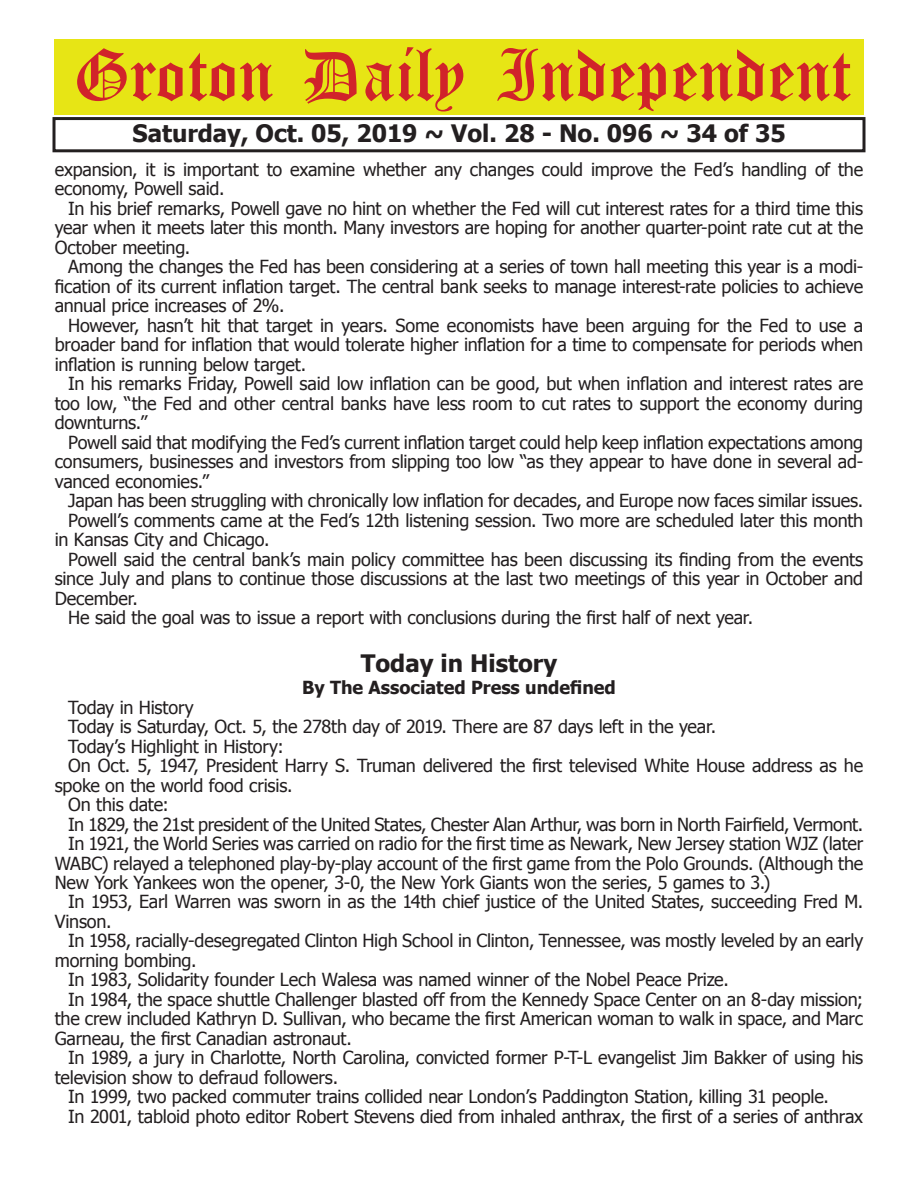
<style>
.page{position:relative;width:918px;height:1188px;background:#fff}
.page>*{position:absolute;margin:0;border:0;box-sizing:border-box;transform-origin:0 0}
.t1{font:54px "Old English Five";color:#d1232a}
.t2{font:700 24px "Tahoma";color:#231f20}
.t3{font:18px/19.5px "Tahoma";letter-spacing:-.015em;color:#231f20;text-align:justify}
.t4{font:700 18px "Tahoma";color:#231f20}
</style>
<div class="page">
<div style="left:52px;top:117px;width:814px;height:35px;border:3px solid #231f20"></div>
<div style="left:54px;top:40px;width:810px;height:75px;background:#e7e515"></div>
<h1 class="t1" style="left:73px;top:50px;width:779px">Groton Daily Independent</h1>
<h2 class="t2" style="left:132px;top:116px;width:655px">Saturday, Oct. 05, 2019 ~ Vol. 28 - No. 096 ~ 34 of 35</h2>
<p class="t3" style="left:55px;top:159px;width:810px">expansion, it is important to examine whether any changes could improve the Fed’s handling of the economy, Powell said.</p>
<p class="t3" style="left:55px;top:198px;width:810px;text-indent:14px">In his brief remarks, Powell gave no hint on whether the Fed will cut interest rates for a third time this year when it meets later this month. Many investors are hoping for another quarter-point rate cut at the October meeting.</p>
<p class="t3" style="left:55px;top:256px;width:810px;text-indent:14px">Among the changes the Fed has been considering at a series of town hall meeting this year is a modi&shy;fication of its current inflation target. The central bank seeks to manage interest-rate policies to achieve annual price increases of 2%.</p>
<p class="t3" style="left:55px;top:314px;width:810px;text-indent:14px">However, hasn’t hit that target in years. Some economists have been arguing for the Fed to use a broader band for inflation that would tolerate higher inflation for a time to compensate for periods when inflation is running below target.</p>
<p class="t3" style="left:55px;top:373px;width:810px;text-indent:14px">In his remarks Friday, Powell said low inflation can be good, but when inflation and interest rates are too low, “the Fed and other central banks have less room to cut rates to support the economy during downturns.”</p>
<p class="t3" style="left:55px;top:431px;width:810px;text-indent:14px">Powell said that modifying the Fed’s current inflation target could help keep inflation expectations among consumers, businesses and investors from slipping too low “as they appear to have done in several ad&shy;vanced economies.”</p>
<p class="t3" style="left:68px;top:490px;width:797px">Japan has been struggling with chronically low inflation for decades, and Europe now faces similar issues.</p>
<p class="t3" style="left:68px;top:509px;width:797px">Powell’s comments came at the Fed’s 12th listening session. Two more are scheduled later this month</p>
<p class="t3" style="left:55px;top:529px;width:216px">in Kansas City and Chicago.</p>
<p class="t3" style="left:68px;top:548px;width:796px">Powell said the central bank’s main policy committee has been discussing its finding from the events</p>
<p class="t3" style="left:55px;top:568px;width:810px">since July and plans to continue those discussions at the last two meetings of this year in October and</p>
<p class="t3" style="left:55px;top:587px;width:85px">December.</p>
<p class="t3" style="left:68px;top:607px;width:686px">He said the goal was to issue a report with conclusions during the first half of next year.</p>
<h2 class="t2" style="left:361px;top:647px;width:198px">Today in History</h2>
<p class="t4" style="left:302px;top:675px;width:315px">By The Associated Press undefined</p>
<p class="t3" style="left:68px;top:696px;width:127px">Today in History</p>
<p class="t3" style="left:68px;top:716px;width:649px">Today is Saturday, Oct. 5, the 278th day of 2019. There are 87 days left in the year.</p>
<p class="t3" style="left:68px;top:735px;width:217px">Today’s Highlight in History:</p>
<p class="t3" style="left:68px;top:755px;width:796px">On Oct. 5, 1947, President Harry S. Truman delivered the first televised White House address as he</p>
<p class="t3" style="left:55px;top:774px;width:239px">spoke on the world food crisis.</p>
<p class="t3" style="left:68px;top:794px;width:102px">On this date:</p>
<p class="t3" style="left:68px;top:813px;width:797px">In 1829, the 21st president of the United States, Chester Alan Arthur, was born in North Fairfield, Vermont.</p>
<p class="t3" style="left:68px;top:833px;width:796px">In 1921, the World Series was carried on radio for the first time as Newark, New Jersey station WJZ (later</p>
<p class="t3" style="left:55px;top:852px;width:810px">WABC) relayed a telephoned play-by-play account of the first game from the Polo Grounds. (Although the</p>
<p class="t3" style="left:55px;top:872px;width:717px">New York Yankees won the opener, 3-0, the New York Giants won the series, 5 games to 3.)</p>
<p class="t3" style="left:68px;top:891px;width:797px">In 1953, Earl Warren was sworn in as the 14th chief justice of the United States, succeeding Fred M.</p>
<p class="t3" style="left:55px;top:911px;width:58px">Vinson.</p>
<p class="t3" style="left:68px;top:930px;width:797px">In 1958, racially-desegregated Clinton High School in Clinton, Tennessee, was mostly leveled by an early</p>
<p class="t3" style="left:55px;top:950px;width:143px">morning bombing.</p>
<p class="t3" style="left:68px;top:969px;width:662px">In 1983, Solidarity founder Lech Walesa was named winner of the Nobel Peace Prize.</p>
<p class="t3" style="left:68px;top:989px;width:796px">In 1984, the space shuttle Challenger blasted off from the Kennedy Space Center on an 8-day mission;</p>
<p class="t3" style="left:55px;top:1008px;width:810px">the crew included Kathryn D. Sullivan, who became the first American woman to walk in space, and Marc</p>
<p class="t3" style="left:55px;top:1028px;width:299px">Garneau, the first Canadian astronaut.</p>
<p class="t3" style="left:68px;top:1047px;width:797px">In 1989, a jury in Charlotte, North Carolina, convicted former P-T-L evangelist Jim Bakker of using his</p>
<p class="t3" style="left:55px;top:1067px;width:285px">television show to defraud followers.</p>
<p class="t3" style="left:68px;top:1086px;width:762px">In 1999, two packed commuter trains collided near London’s Paddington Station, killing 31 people.</p>
<p class="t3" style="left:68px;top:1106px;width:796px">In 2001, tabloid photo editor Robert Stevens died from inhaled anthrax, the first of a series of anthrax</p>
</div>
